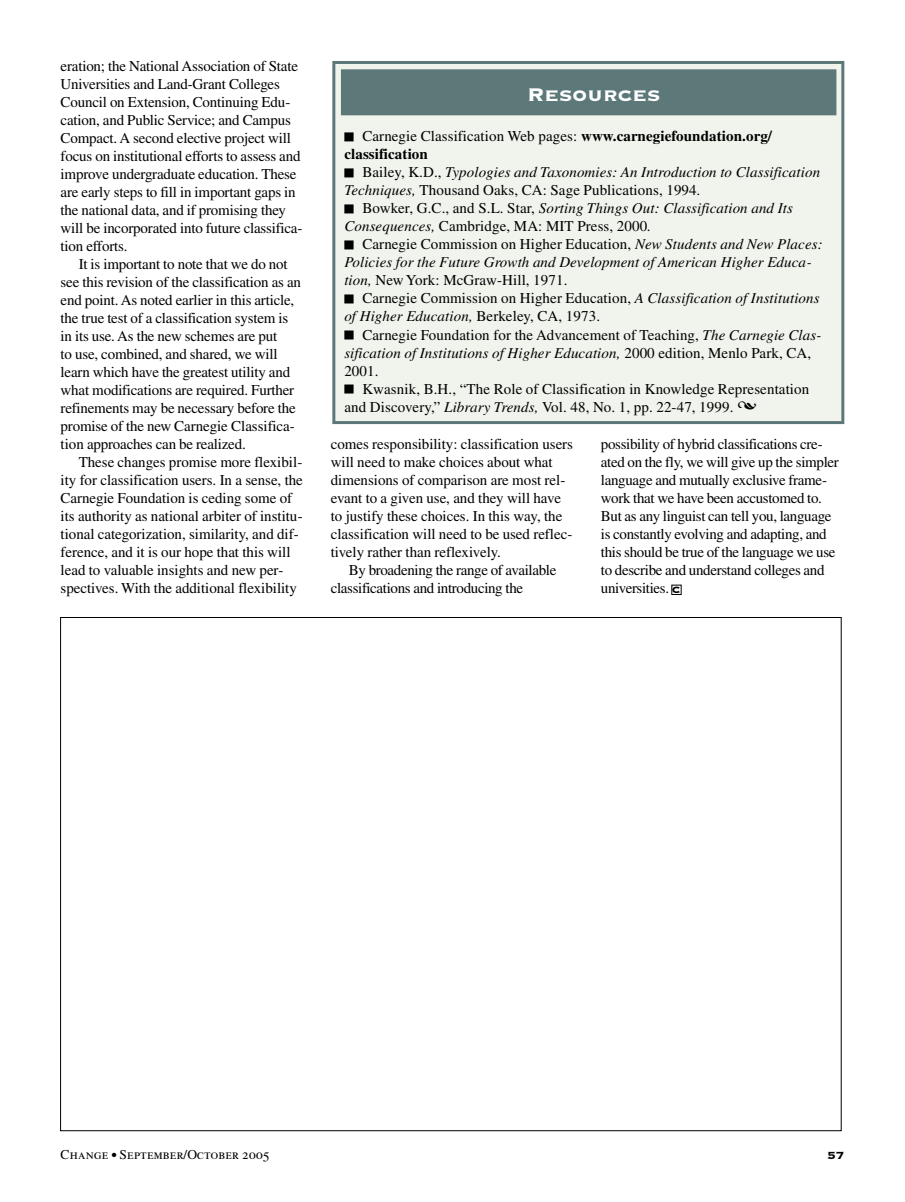
<style>
.page{position:relative;width:905px;height:1202px;background:#fff}
.page>*{position:absolute;margin:0;border:0;box-sizing:border-box;transform-origin:0 0}
.Text{font:24px "Copperplate Thirty Three BC";color:#fff}
.Text-2{font:15px/18px "Times";letter-spacing:-.015em;color:#000}
.t1{font:italic 15px/18px "Times";letter-spacing:.005em;color:#000}
.Text-3{font:15px/18px "Times";letter-spacing:.005em;color:#000}
.t2{font:700 15px/18px "Times";letter-spacing:.005em;color:#000}
.t3{font:13.5px "Times Roman SC";letter-spacing:.005em;color:#000}
.t4{font:13.5px "Copperplate Thirty Three BC";color:#000}
.t5{font:12px "Copperplate Thirty Three BC";color:#000}
.s1{font-weight:400}
.s2{font-style:normal}
.s3{font-style:italic}
</style>
<div class="page">
<div style="left:334px;top:62px;width:508px;height:360px;background:#f0f4ed"></div>
<div style="left:344px;top:132px;width:9px;height:9px;background:#000"></div>
<div style="left:344px;top:168px;width:9px;height:9px;background:#000"></div>
<div style="left:344px;top:204px;width:9px;height:9px;background:#000"></div>
<div style="left:344px;top:240px;width:9px;height:9px;background:#000"></div>
<div style="left:344px;top:294px;width:9px;height:9px;background:#000"></div>
<div style="left:344px;top:330px;width:9px;height:9px;background:#000"></div>
<div style="left:344px;top:384px;width:9px;height:9px;background:#000"></div>
<div style="left:332px;top:61px;width:512px;height:363px;border:3px solid #5c7878"></div>
<div style="left:342px;top:70px;width:493px;height:45px;background:#5c7878"></div>
<div style="left:341px;top:69px;width:495px;height:46px;border:2px solid #5c7878"></div>
<div style="left:671px;top:585px;width:10px;height:10px;border:1px solid #000"></div>
<p class="Text-2" style="left:61px;top:57px;width:243px">eration; the National Association of State Universities and Land-Grant Colleges Council on Extension, Continuing Edu&shy;cation, and Public Service; and Campus Compact. A second elective project will focus on institutional efforts to assess and improve undergraduate education. These are early steps to fill in important gaps in the national data, and if promising they will be incorporated into future classifica&shy;tion efforts.</p>
<p class="Text-2" style="left:61px;top:255px;width:242px;text-indent:18px">It is important to note that we do not see this revision of the classification as an end point. As noted earlier in this article, the true test of a classification system is in its use. As the new schemes are put<br>to use, combined, and shared, we will learn which have the greatest utility and what modifications are required. Further refinements may be necessary before the promise of the new Carnegie Classifica&shy;tion approaches can be realized.</p>
<p class="Text-2" style="left:61px;top:453px;width:244px;text-indent:18px">These changes promise more flexibil&shy;ity for classification users. In a sense, the Carnegie Foundation is ceding some of its authority as national arbiter of institu&shy;tional categorization, similarity, and dif&shy;ference, and it is our hope that this will lead to valuable insights and new per&shy;spectives. With the additional flexibility</p>
<p class="Text" style="left:527px;top:83px;width:135px">Resources</p>
<p class="t2" style="left:344px;top:127px;width:429px;text-indent:18px"><span class="s1">Carnegie Classification Web pages:</span> www.carnegiefoundation.org/ classification</p>
<p class="t1" style="left:344px;top:163px;width:477px;text-indent:18px"><span class="s2">Bailey, K.D.,</span> Typologies and Taxonomies: An Introduction to Classification<br>Techniques, <span class="s2">Thousand Oaks, CA: Sage Publications, 1994</span>.</p>
<p class="t1" style="left:344px;top:199px;width:450px;text-indent:18px"><span class="s2">Bowker, G.C., and S.L. Star,</span> Sorting Things Out: Classification and Its<br>Consequences, <span class="s2">Cambridge, MA: MIT Press, 2000</span>.</p>
<p class="t1" style="left:344px;top:235px;width:480px;text-indent:18px"><span class="s2">Carnegie Commission on Higher Education,</span> New Students and New Places:<br>Policies for the Future Growth and Development of American Higher Educa&shy;tion, <span class="s2">New York: McGraw-Hill, 1971.</span></p>
<p class="Text-3" style="left:344px;top:289px;width:477px;text-indent:18px">Carnegie Commission on Higher Education, <span class="s3">A Classification of Institutions of Higher Education,</span> Berkeley, CA, 1973.</p>
<p class="Text-3" style="left:344px;top:325px;width:478px;text-indent:18px">Carnegie Foundation for the Advancement of Teaching, <span class="s3">The Carnegie Clas&shy;sification of Institutions of Higher Education,</span> 2000 edition, Menlo Park, CA,<br>2001.</p>
<p class="Text-3" style="left:344px;top:379px;width:466px;text-indent:18px">Kwasnik, B.H., “The Role of Classification in Knowledge Representation and Discovery,” <span class="s3">Library Trends,</span> Vol. 48, No. 1, pp. 22-47, 1999.</p>
<p class="Text-2" style="left:331px;top:435px;width:244px">comes responsibility: classification users will need to make choices about what dimensions of comparison are most rel&shy;evant to a given use, and they will have to justify these choices. In this way, the classification will need to be used reflec&shy;tively rather than reflexively.</p>
<p class="Text-2" style="left:331px;top:561px;width:227px;text-indent:18px">By broadening the range of available classifications and introducing the</p>
<p class="Text-2" style="left:601px;top:435px;width:239px">possibility of hybrid classifications cre&shy;ated on the fly, we will give up the simpler language and mutually exclusive frame&shy;work that we have been accustomed to.<br>But as any linguist can tell you, language is constantly evolving and adapting, and this should be true of the language we use to describe and understand colleges and universities.</p>
<p class="t5" style="left:672px;top:584px;width:10px">C</p>
<p class="t3" style="left:61px;top:1146px;width:210px">Change ● September/October 2005</p>
<p class="t4" style="left:827px;top:1148px;width:18px">57</p>
</div>
